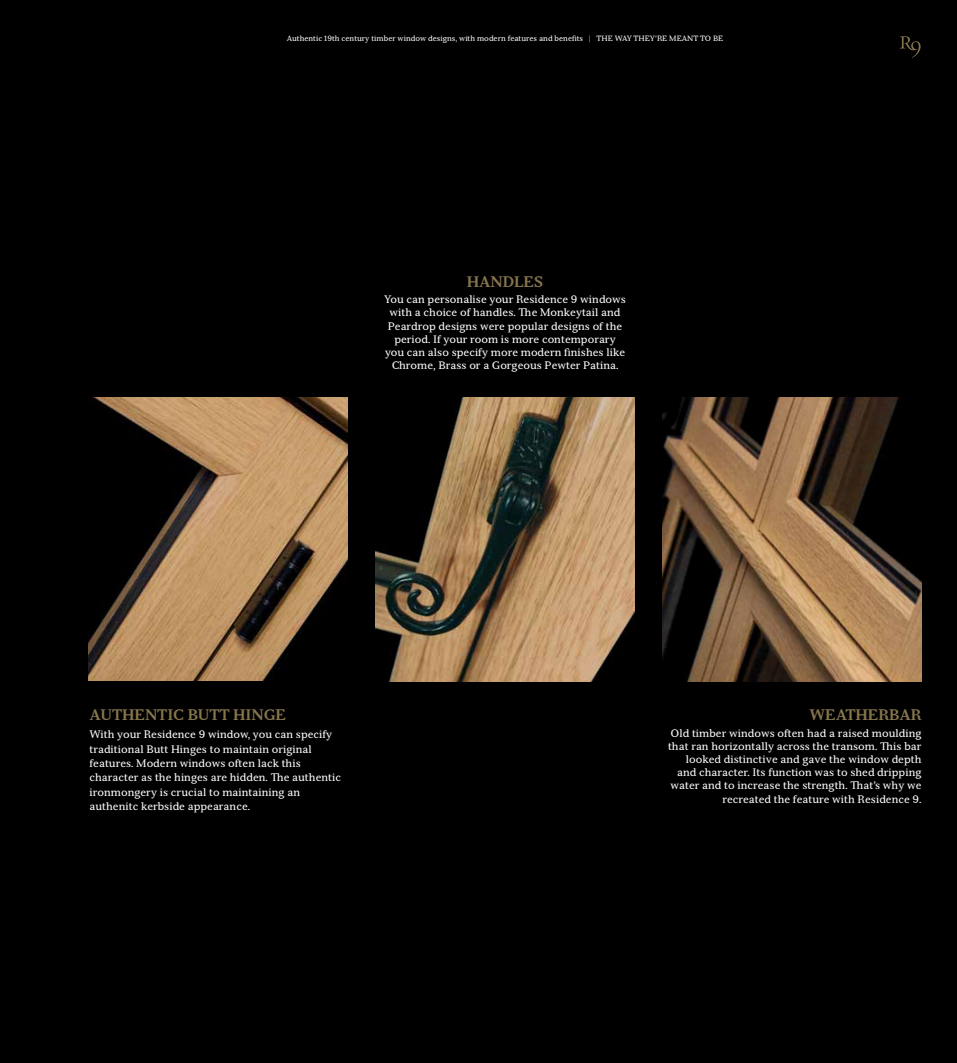
<style>
.page{position:relative;width:957px;height:1063px;background:#000}
.page>*{position:absolute;margin:0;border:0;box-sizing:border-box;transform-origin:0 0}
.t1{font:700 15px "Serif 6 Beta";color:#86754d}
.t2{font:10.62px/13.1px "Serif 6 Beta";color:#fff;text-align:center}
.t3{font:7.5px "Serif 6 Beta";color:#fff}
</style>
<div class="page">
<img style="left:89px;top:397px;width:258px;height:284px">
<img style="left:663px;top:398px;width:258px;height:283px">
<img style="left:376px;top:398px;width:258px;height:283px">
<svg style="left:899px;top:36px;width:22px;height:22px"></svg>
<p class="t3" style="left:287px;top:34px;width:438px">Authentic 19th century timber window designs, with modern features and benefits | THE WAY THEY’RE MEANT TO BE</p>
<h1 class="t1" style="left:467px;top:272px;width:78px">HANDLES</h1>
<p class="t2" style="left:384px;top:293px;width:243px">You can personalise your Residence 9 windows with a choice of handles. The Monkeytail and Peardrop designs were popular designs of the period. If your room is more contemporary you can also specify more modern finishes like Chrome, Brass or a Gorgeous Pewter Patina.</p>
<h1 class="t1" style="left:89px;top:706px;width:198px">AUTHENTIC BUTT HINGE</h1>
<p class="t2" style="left:89px;top:727px;width:253px;line-height:14.4px;text-align:left">With your Residence 9 window, you can specify traditional Butt Hinges to maintain original features. Modern windows often lack this character as the hinges are hidden. The authentic ironmongery is crucial to maintaining an authenitc kerbside appearance.</p>
<h1 class="t1" style="left:809px;top:706px;width:113px">WEATHERBAR</h1>
<p class="t2" style="left:668px;top:727px;width:255px;text-align:right">Old timber windows often had a raised moulding that ran horizontally across the transom. This bar looked distinctive and gave the window depth and character. Its function was to shed dripping water and to increase the strength. That’s why we recreated the feature with Residence 9.</p>
</div>
